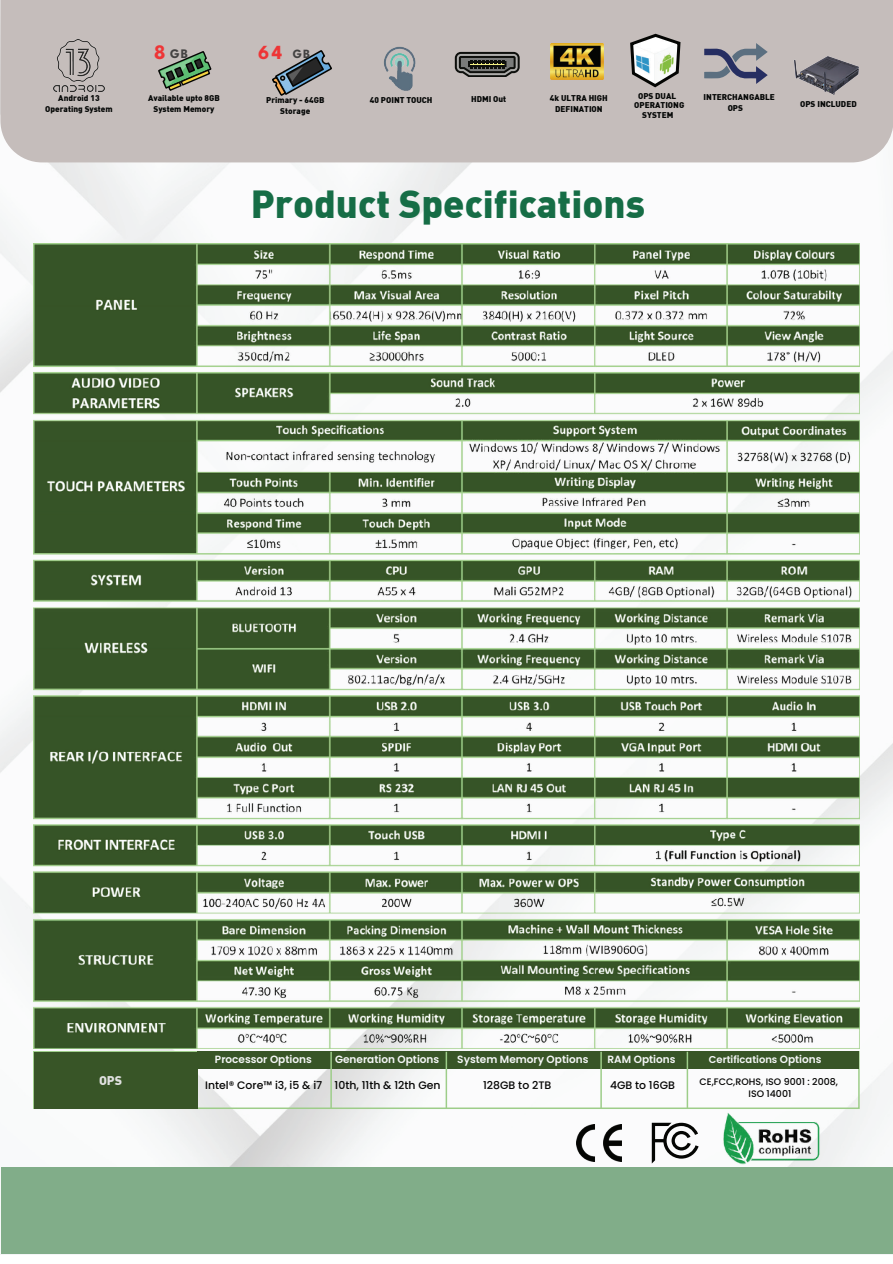
<style>
.page{position:relative;width:893px;height:1264px;background:#fff}
.page>*{position:absolute;margin:0;border:0;box-sizing:border-box;transform-origin:0 0}
.t1{font:900 38.25px "DIN";color:#166d46}
.t2{font:100 19.95px "League Spartan";color:#ee3536}
.t3{font:100 13.05px "League Spartan";color:#434242}
.t4{font:900 12.45px "DIN";color:#e0e1e0}
.t5{font:500 10.8px "Poppins";color:#050504}
.t6{font:600 10.5px "Poppins";color:#f5f7f7}
.t7{font:600 9.9px "Poppins";color:#f5f7f7}
.t8{font:500 9.45px/11.2px "Poppins";color:#050504;text-align:center}
.t9{font:900 8.25px/10.9px "DIN";color:#050706;text-align:center}
.s1{font-size:20.55px;color:#ee3536}
.s2{font-size:12.6px;color:#434242}
.s3{font-size:10.5px}
</style>
<div class="page">
<img style="left:0;top:162px;width:892px;height:1091px">
<div style="left:0;top:0;width:892px;height:162px;background:#c5bdbb"></div>
<div style="left:2px;top:1167px;width:890px;height:86px;background:#81ad89"></div>
<img style="left:576px;top:1124px;width:45px;height:37px">
<svg style="left:651px;top:1122px;width:47px;height:41px"></svg>
<img style="left:718px;top:1108px;width:105px;height:59px">
<img style="left:378px;top:43px;width:42px;height:53px">
<img style="left:54px;top:40px;width:51px;height:51px">
<svg style="left:270px;top:49px;width:63px;height:48px;background:#8c8d90"></svg>
<svg style="left:157px;top:50px;width:55px;height:42px;background:#86957f"></svg>
<img style="left:550px;top:43px;width:53px;height:37px">
<svg style="left:455px;top:52px;width:64px;height:25px;background:#52524d"></svg>
<svg style="left:628px;top:32px;width:54px;height:58px"></svg>
<img style="left:789px;top:47px;width:73px;height:49px">
<svg style="left:704px;top:43px;width:63px;height:41px;background:#93939f"></svg>
<div style="left:33px;top:1050px;width:826px;height:58px;border:2px solid #9dcd89"></div>
<div style="left:197px;top:1051px;width:661px;height:17px;background:#385527"></div>
<div style="left:34px;top:1051px;width:163px;height:57px;background:#385527"></div>
<hr style="left:330px;top:1051px;width:2px;height:57px;background:#9dcd89">
<hr style="left:445px;top:1051px;width:2px;height:57px;background:#9dcd89">
<hr style="left:600px;top:1051px;width:1px;height:57px;background:#9dcd89">
<hr style="left:686px;top:1051px;width:2px;height:57px;background:#9dcd89">
<img style="left:33px;top:243px;width:826px;height:805px">
<h3 class="t3" style="left:154px;top:44px;width:36px"><span class="s1">8</span> GB</h3>
<h2 class="t2" style="left:258px;top:38px;width:54px">64 <span class="s2">GB</span></h2>
<p class="t9" style="left:148px;top:92px;width:73px">Available upto 8GB<br>System Memory</p>
<p class="t9" style="left:45px;top:92px;width:69px">Android 13<br>Operating System</p>
<p class="t9" style="left:266px;top:94px;width:60px">Primary - 64GB</p>
<p class="t9" style="left:370px;top:94px;width:64px">40 POINT TOUCH</p>
<p class="t9" style="left:280px;top:105px;width:31px">Storage</p>
<p class="t9" style="left:471px;top:93px;width:37px">HDMI Out</p>
<p class="t9" style="left:550px;top:92px;width:59px">4k ULTRA HIGH<br>DEFINATION</p>
<p class="t9" style="left:634px;top:90px;width:51px;line-height:9.8px">OPS DUAL<br>OPERATIONG<br>SYSTEM</p>
<p class="t9" style="left:800px;top:98px;width:58px">OPS INCLUDED</p>
<p class="t9" style="left:727px;top:91px;width:49px;text-align:left;text-indent:-24px">INTERCHANGABLE<br>OPS</p>
<h1 class="t1" style="left:251px;top:179px;width:395px">Product Specifications</h1>
<h3 class="t4" style="left:99px;top:1071px;width:25px">OPS</h3>
<p class="t6" style="left:215px;top:1053px;width:98px">Processor Options</p>
<h3 class="t5" style="left:205px;top:1079px;width:119px">Intel® Core™ i3, i5 &amp; i7</h3>
<p class="t6" style="left:335px;top:1053px;width:106px">Generation Options</p>
<h3 class="t5" style="left:334px;top:1078px;width:107px">10th, 11th &amp; 12th Gen</h3>
<p class="t6" style="left:457px;top:1053px;width:133px">System Memory Options</p>
<h3 class="t5" style="left:483px;top:1079px;width:70px">128GB to 2TB</h3>
<p class="t6" style="left:607px;top:1053px;width:69px">RAM Options</p>
<h3 class="t5" style="left:610px;top:1078px;width:66px">4GB to 16GB</h3>
<p class="t7" style="left:709px;top:1054px;width:114px">Certifications <span class="s3">Options</span></p>
<p class="t8" style="left:699px;top:1076px;width:140px">CE,FCC,ROHS, ISO 9001 : 2008,<br>ISO 14001</p>
</div>
